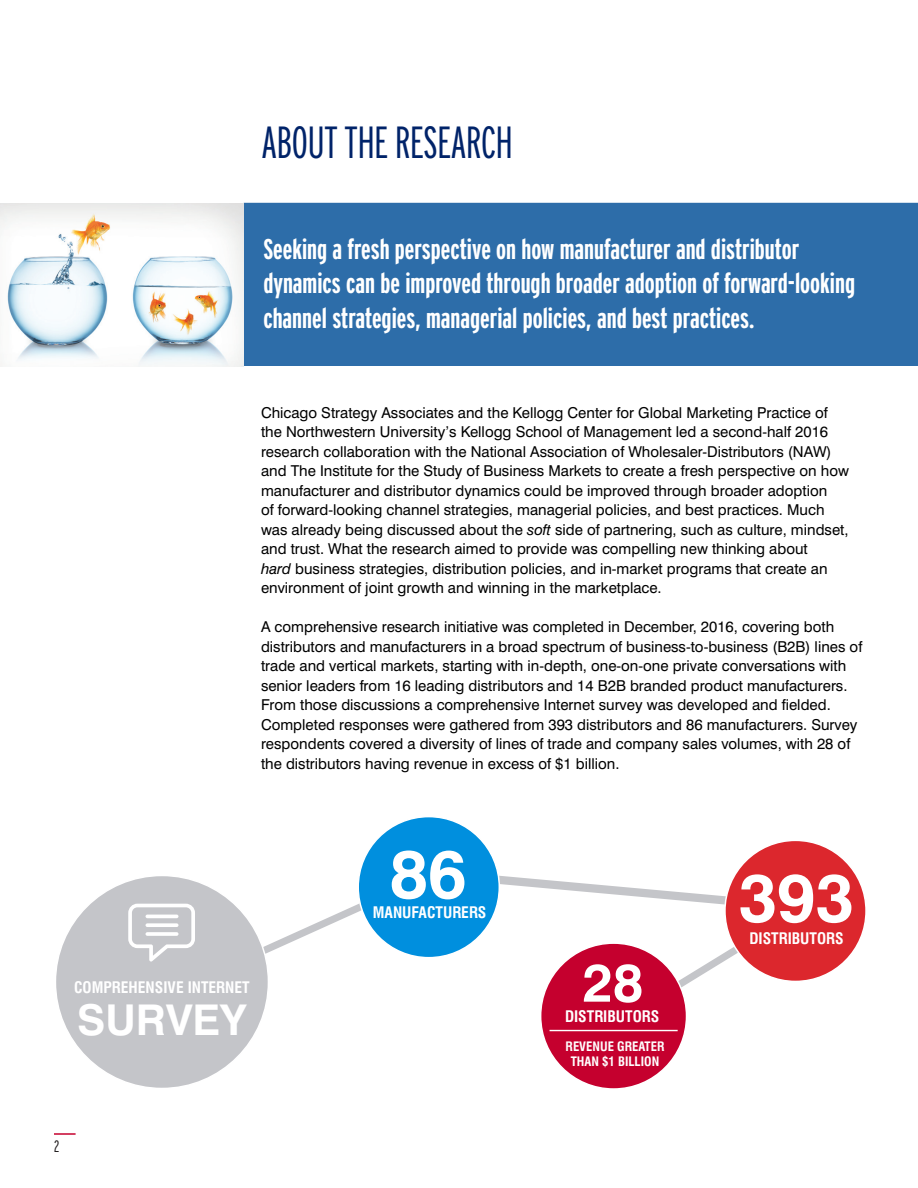
<style>
.page{position:relative;width:918px;height:1188px;background:#fff}
.page>*{position:absolute;margin:0;border:0;box-sizing:border-box;transform-origin:0 0}
.t1{font:700 67.8px "Swiss 721 BT";color:#fff}
.t2{font:700 53.4px "Swiss 721 BT";color:#fff}
.t3{font:300 extra-condensed 45px "Interstate";letter-spacing:-.02em;color:#002369}
.t4{font:700 42.45px "Swiss 721 BT";color:#fff}
.t5{font:700 extra-condensed 28.5px/34.5px "Interstate";color:#fff}
.t6{font:300 extra-condensed 16.5px "Interstate";color:#231f20}
.t7{font:700 condensed 15.6px "Swiss 721 BT";color:#fff}
.t8{font:15px/19.5px "Swiss 721 BT";color:#000}
.t9{font:700 condensed 12.75px/15.3px "Swiss 721 BT";color:#fff;text-align:center}
.s1{font-style:italic}
</style>
<div class="page">
<hr style="left:54px;top:1133px;width:22px;height:2px;background:#c5002e">
<div style="left:243px;top:203px;width:675px;height:163px;background:#2d6da9"></div>
<div style="left:541px;top:943px;width:146px;height:146px;background:#c5002e;border-radius:50%"></div>
<div style="left:55px;top:875px;width:213px;height:213px;background:#c4c5c9;border-radius:50%"></div>
<svg style="left:128px;top:865px;width:646px;height:171px"></svg>
<hr style="left:146px;top:915px;width:32px;height:3px;background:#fff;border-radius:2px">
<svg style="left:146px;top:923px;width:32px;height:4px"></svg>
<hr style="left:146px;top:932px;width:32px;height:4px;background:#fff;border-radius:2px">
<div style="left:725px;top:840px;width:141px;height:141px;background:#dc272d;border-radius:50%"></div>
<div style="left:358px;top:817px;width:141px;height:141px;background:#008fde;border-radius:50%"></div>
<img style="left:0;top:203px;width:244px;height:163px">
<p class="t3" style="left:261px;top:115px;width:254px">ABOUT THE RESEARCH</p>
<p class="t5" style="left:263px;top:231px;width:593px">Seeking a fresh perspective on how manufacturer and distributor dynamics can be improved through broader adoption of forward-looking channel strategies, managerial policies, and best practices.</p>
<p class="t8" style="left:261px;top:402px;width:590px">Chicago Strategy Associates and the Kellogg Center for Global Marketing Practice of the Northwestern University’s Kellogg School of Management led a second-half 2016 research collaboration with the National Association of Wholesaler-Distributors (NAW) and The Institute for the Study of Business Markets to create a fresh perspective on how manufacturer and distributor dynamics could be improved through broader adoption<br>of forward-looking channel strategies, managerial policies, and best practices. Much was already being discussed about the <span class="s1">soft</span> side of partnering, such as culture, mindset, and trust. What the research aimed to provide was compelling new thinking about<br><span class="s1">hard</span> business strategies, distribution policies, and in-market programs that create an environment of joint growth and winning in the marketplace.</p>
<p class="t8" style="left:261px;top:617px;width:603px">A comprehensive research initiative was completed in December, 2016, covering both distributors and manufacturers in a broad spectrum of business-to-business (B2B) lines of trade and vertical markets, starting with in-depth, one-on-one private conversations with senior leaders from 16 leading distributors and 14 B2B branded product manufacturers.<br>From those discussions a comprehensive Internet survey was developed and fielded.<br>Completed responses were gathered from 393 distributors and 86 manufacturers. Survey respondents covered a diversity of lines of trade and company sales volumes, with 28 of the distributors having revenue in excess of $1 billion.</p>
<p class="t7" style="left:74px;top:978px;width:177px">COMPREHENSIVE INTERNET</p>
<p class="t4" style="left:77px;top:994px;width:171px">SURVEY</p>
<p class="t6" style="left:54px;top:1136px;width:7px">2</p>
<p class="t1" style="left:390px;top:833px;width:78px">86</p>
<p class="t7" style="left:373px;top:903px;width:115px">MANUFACTURERS</p>
<p class="t2" style="left:583px;top:950px;width:62px">28</p>
<p class="t7" style="left:565px;top:1007px;width:96px">DISTRIBUTORS</p>
<p class="t9" style="left:566px;top:1038px;width:100px">REVENUE GREATER<br>THAN $1 BILLION</p>
<p class="t1" style="left:739px;top:856px;width:117px">393</p>
<p class="t7" style="left:749px;top:929px;width:96px">DISTRIBUTORS</p>
</div>
